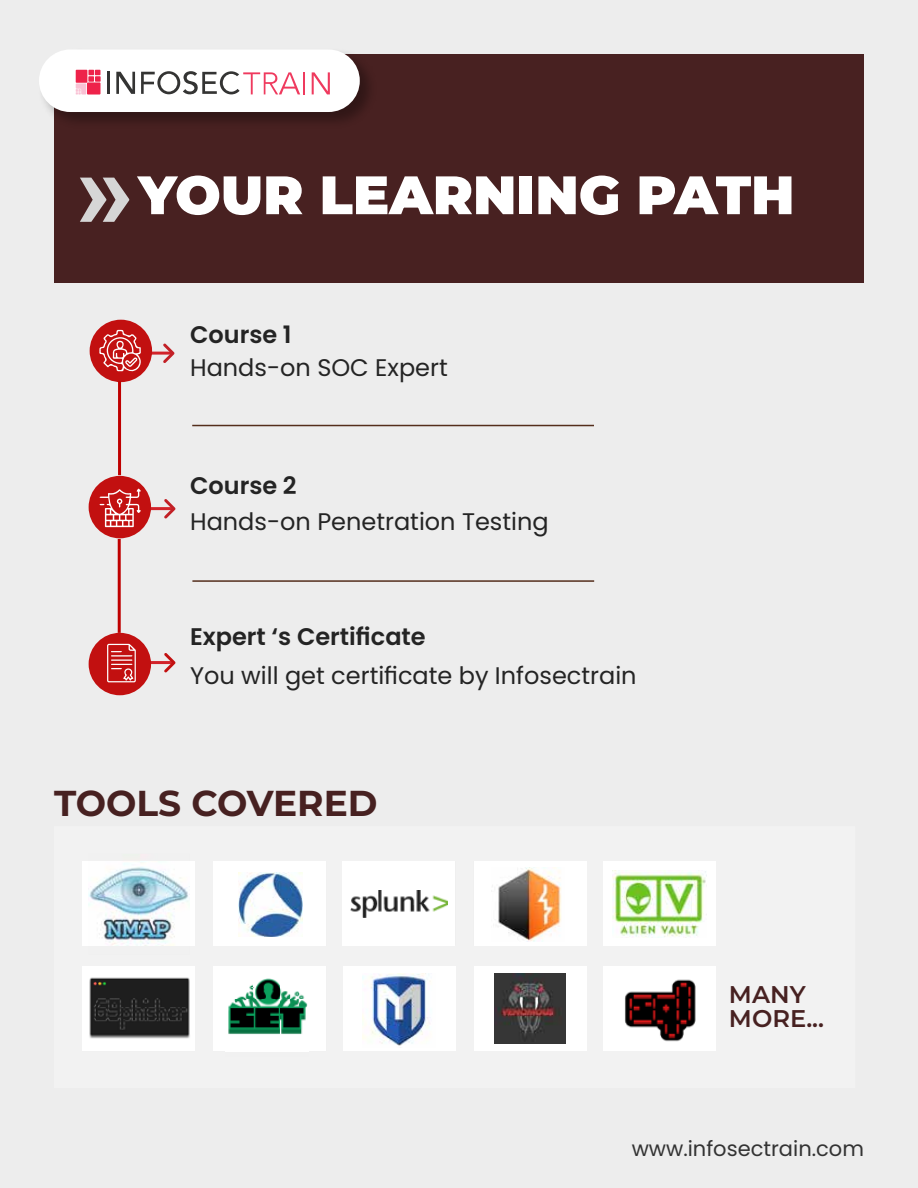
<style>
.page{position:relative;width:918px;height:1188px;background:#ededed}
.page>*{position:absolute;margin:0;border:0;box-sizing:border-box;transform-origin:0 0}
.t1{font:900 54px "Montserrat";color:#fff}
.t2{font:700 36px "Montserrat";color:#472121}
.t3{font:600 24.15px/24.2px "Montserrat";color:#472121}
.t4{font:24px "Poppins";color:#242424}
.t5{font:600 24px "Poppins";color:#242424}
.t6{font:21px "Poppins";color:#333}
.s1{font-family:"Roboto";font-size:113.4px;color:#d6d6d6}
</style>
<div class="page">
<div style="left:54px;top:54px;width:810px;height:229px;background:#482121"></div>
<div style="left:38px;top:48px;width:339px;height:82px;background:#000;opacity:.32"></div>
<div style="left:39px;top:50px;width:321px;height:62px;background:#fff;border-radius:31px"></div>
<svg style="left:76px;top:70px;width:25px;height:25px"></svg>
<hr style="left:108px;top:72px;width:2px;height:22px;background:#343433">
<svg style="left:116px;top:72px;width:19px;height:22px"></svg>
<svg style="left:141px;top:71px;width:159px;height:24px"></svg>
<hr style="left:303px;top:72px;width:2px;height:22px;background:#ef3a5e">
<svg style="left:312px;top:72px;width:18px;height:22px"></svg>
<hr style="left:118px;top:507px;width:54px;height:3px;background:#d2232a">
<div style="left:89px;top:476px;width:62px;height:62px;background:#c21010;border-radius:50%"></div>
<svg style="left:100px;top:489px;width:41px;height:38px"></svg>
<svg style="left:164px;top:499px;width:12px;height:20px"></svg>
<hr style="left:118px;top:661px;width:54px;height:3px;background:#d2232a">
<div style="left:89px;top:633px;width:62px;height:62px;background:#c21010;border-radius:50%"></div>
<svg style="left:164px;top:653px;width:12px;height:20px"></svg>
<svg style="left:107px;top:644px;width:29px;height:38px"></svg>
<hr style="left:118px;top:352px;width:54px;height:3px;background:#d2232a">
<div style="left:90px;top:320px;width:62px;height:62px;background:#c21010;border-radius:50%"></div>
<svg style="left:99px;top:330px;width:42px;height:42px"></svg>
<svg style="left:163px;top:343px;width:12px;height:20px"></svg>
<hr style="left:192px;top:425px;width:402px;height:1px;background:#542e1c">
<hr style="left:192px;top:580px;width:402px;height:2px;background:#542e1c">
<hr style="left:118px;top:381px;width:3px;height:94px;background:#bf0000">
<hr style="left:118px;top:539px;width:3px;height:94px;background:#bf0000">
<svg style="left:82px;top:861px;width:634px;height:191px"></svg>
<div style="left:82px;top:861px;width:113px;height:84px;background:#fff"></div>
<div style="left:213px;top:861px;width:113px;height:84px;background:#fff"></div>
<div style="left:343px;top:861px;width:112px;height:84px;background:#fff"></div>
<div style="left:474px;top:861px;width:113px;height:84px;background:#fff"></div>
<div style="left:603px;top:861px;width:113px;height:84px;background:#fff"></div>
<div style="left:82px;top:967px;width:113px;height:84px;background:#fff"></div>
<div style="left:213px;top:967px;width:113px;height:84px;background:#fff"></div>
<div style="left:343px;top:967px;width:112px;height:84px;background:#fff"></div>
<div style="left:474px;top:967px;width:113px;height:84px;background:#fff"></div>
<div style="left:603px;top:967px;width:113px;height:84px;background:#fff"></div>
<img style="left:89px;top:854px;width:101px;height:101px">
<img style="left:89px;top:861px;width:101px;height:84px">
<img style="left:239px;top:873px;width:64px;height:64px">
<img style="left:351px;top:891px;width:96px;height:26px">
<img style="left:492px;top:868px;width:69px;height:74px">
<img style="left:612px;top:871px;width:95px;height:67px">
<img style="left:226px;top:978px;width:82px;height:74px">
<img style="left:363px;top:974px;width:68px;height:72px">
<img style="left:625px;top:979px;width:71px;height:63px">
<img style="left:495px;top:973px;width:70px;height:71px">
<img style="left:89px;top:977px;width:101px;height:62px">
<h1 class="t1" style="left:76px;top:159px;width:720px"><span class="s1">»</span>YOUR LEARNING PATH</h1>
<p class="t5" style="left:190px;top:320px;width:103px">Course 1</p>
<p class="t4" style="left:190px;top:353px;width:259px">Hands-on SOC Expert</p>
<p class="t5" style="left:190px;top:472px;width:108px">Course 2</p>
<p class="t4" style="left:190px;top:508px;width:360px">Hands-on Penetration Testing</p>
<p class="t5" style="left:190px;top:622px;width:237px">Expert ‘s Certificate</p>
<p class="t4" style="left:190px;top:661px;width:448px">You will get certificate by Infosectrain</p>
<h2 class="t2" style="left:54px;top:779px;width:325px">TOOLS COVERED</h2>
<p class="t3" style="left:729px;top:982px;width:97px">MANY<br>MORE...</p>
<p class="t6" style="left:632px;top:1137px;width:234px">www.infosectrain.com</p>
</div>
